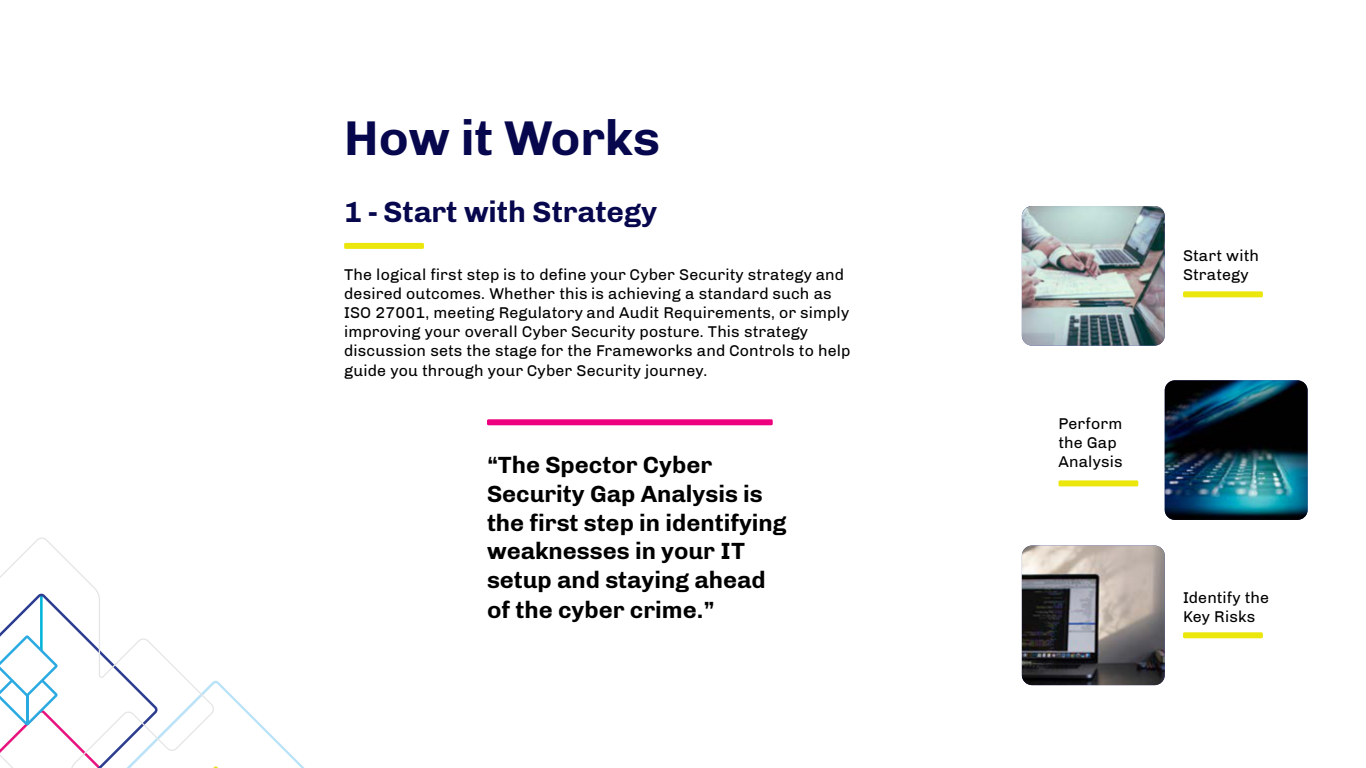
<style>
.page{position:relative;width:1366px;height:768px;background:#fff}
.page>*{position:absolute;margin:0;border:0;box-sizing:border-box;transform-origin:0 0}
.t1{font:700 50px "Chivo";color:#07074e}
.t2{font:700 30px "Chivo";color:#07074e}
.t3{font:700 24px/29px "Chivo";color:#000}
.t4{font:16px/19.2px "Chivo";letter-spacing:.01em;color:#000}
</style>
<div class="page">
<svg style="left:0;top:537px;width:305px;height:231px"></svg>
<div style="left:344px;top:243px;width:80px;height:6px;background:#ebe70d;border-radius:2px"></div>
<img style="left:1022px;top:206px;width:143px;height:140px">
<img style="left:1165px;top:380px;width:143px;height:140px">
<img style="left:1022px;top:546px;width:143px;height:139px">
<div style="left:1183px;top:291px;width:80px;height:6px;background:#ebe70d;border-radius:2px"></div>
<div style="left:1058px;top:480px;width:80px;height:6px;background:#ebe70d;border-radius:2px"></div>
<div style="left:1183px;top:632px;width:80px;height:6px;background:#ebe70d;border-radius:2px"></div>
<div style="left:487px;top:419px;width:286px;height:6px;background:#ed017f;border-radius:2px"></div>
<h1 class="t1" style="left:344px;top:108px;width:317px">How it Works</h1>
<h2 class="t2" style="left:344px;top:194px;width:315px">1 - Start with Strategy</h2>
<p class="t4" style="left:344px;top:264px;width:508px">The logical first step is to define your Cyber Security strategy and desired outcomes. Whether this is achieving a standard such as ISO 27001, meeting Regulatory and Audit Requirements, or simply improving your overall Cyber Security posture. This strategy discussion sets the stage for the Frameworks and Controls to help guide you through your Cyber Security journey.</p>
<h3 class="t3" style="left:487px;top:450px;width:301px">“The Spector Cyber<br>Security Gap Analysis is the first step in identifying weaknesses in your IT setup and staying ahead of the cyber crime.”</h3>
<p class="t4" style="left:1058px;top:414px;width:66px">Perform the Gap<br>Analysis</p>
<p class="t4" style="left:1183px;top:246px;width:77px">Start with<br>Strategy</p>
<p class="t4" style="left:1183px;top:588px;width:88px">Identify the<br>Key Risks</p>
</div>
